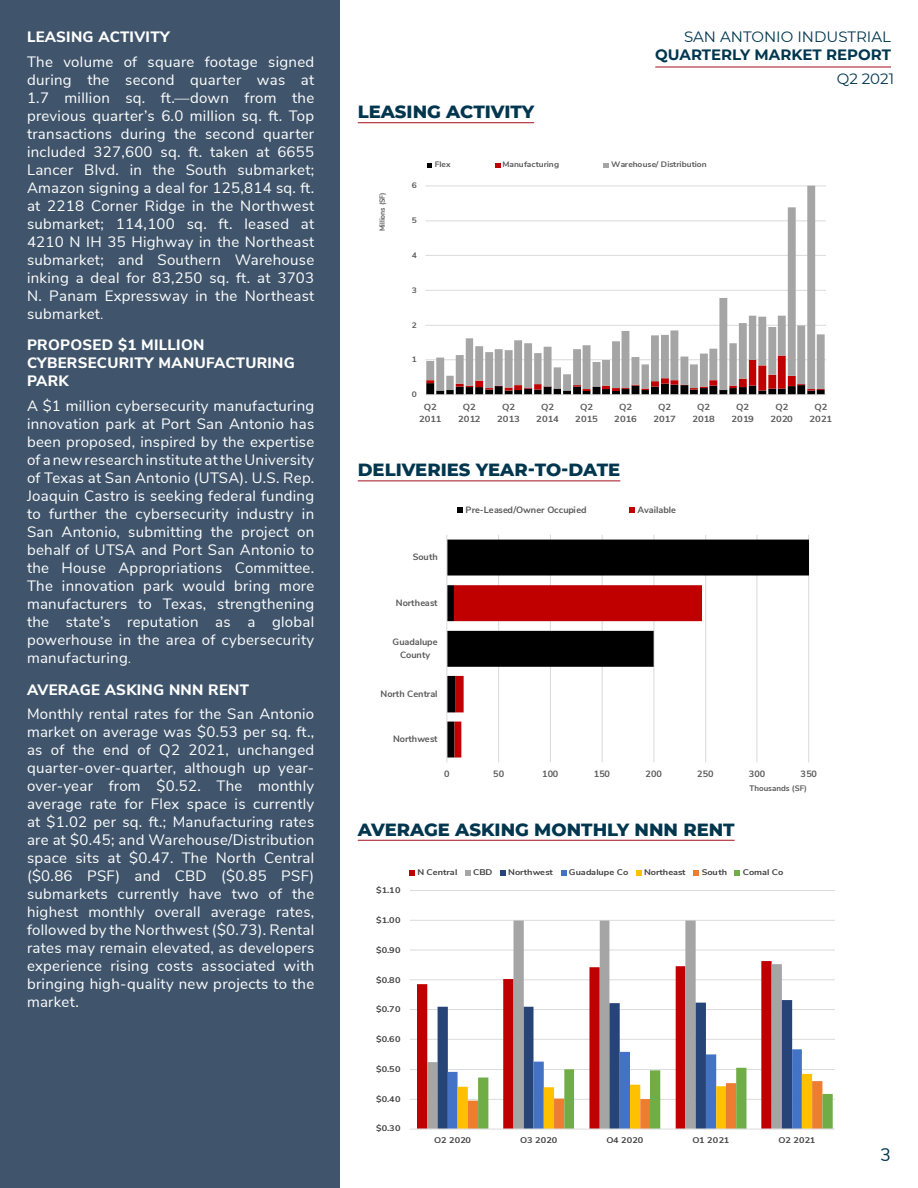
<style>
.page{position:relative;width:918px;height:1188px;background:#fff}
.page>*{position:absolute;margin:0;border:0;box-sizing:border-box;transform-origin:0 0}
.Paragraph_Style_1{font:800 18px "Montserrat";color:#01364f}
.Body_Headers{font:18px "Nunito Sans";color:#01364f}
.Body_White{font:15px/18px "Nunito Sans";letter-spacing:.02em;color:#fff;text-align:justify}
.Body_Headers-2{font:800 15px/18px "Nunito Sans";letter-spacing:.02em;color:#fff}
.U_-_Page_lines{font:700 15px/18px "Montserrat";color:#01364f;text-align:right}
.U_-_Page_lines-2{font:15px "Montserrat";letter-spacing:-.005em;color:#01364f}
.t1{font:700 9.15px/12.6px "Nunito Sans";color:#595959;text-align:center}
.t2{font:700 8.85px/11.9px "Nunito Sans";letter-spacing:.005em;color:#595959;text-align:center;scale:1.07 1}
.t3{font:700 8.25px "Nunito Sans";letter-spacing:.01em;color:#404040;scale:1.11 1}
.t4{font:700 7.95px "Nunito Sans";color:#595959;scale:1.07 1}
.t5{font:700 7.95px "Nunito Sans";color:#595959}
.t6{font:700 7.35px "Nunito Sans";color:#595959;scale:.94 1}
.s1{font-size:12px}
.s2{font-weight:400}
</style>
<div class="page">
<div style="left:0;top:0;width:340px;height:1188px;background:#40556c"></div>
<hr style="left:655px;top:66px;width:236px;height:2px;background:#ae2a37">
<hr style="left:358px;top:480px;width:262px;height:1px;background:#ae2a37">
<hr style="left:358px;top:840px;width:377px;height:1px;background:#ae2a37">
<hr style="left:358px;top:122px;width:176px;height:1px;background:#ae2a37">
<hr style="left:426px;top:360px;width:400px;height:1px;background:#d9d9d9">
<hr style="left:426px;top:325px;width:400px;height:1px;background:#d9d9d9">
<hr style="left:426px;top:290px;width:400px;height:1px;background:#d9d9d9">
<hr style="left:426px;top:255px;width:400px;height:1px;background:#d9d9d9">
<hr style="left:426px;top:221px;width:400px;height:1px;background:#d9d9d9">
<hr style="left:426px;top:186px;width:400px;height:1px;background:#d9d9d9">
<svg style="left:426px;top:391px;width:399px;height:3px"></svg>
<svg style="left:426px;top:186px;width:399px;height:205px"></svg>
<hr style="left:426px;top:394px;width:400px;height:1px;background:#d9d9d9">
<svg style="left:427px;top:163px;width:5px;height:4px"></svg>
<svg style="left:495px;top:163px;width:6px;height:4px"></svg>
<svg style="left:604px;top:163px;width:5px;height:4px"></svg>
<hr style="left:498px;top:535px;width:1px;height:227px;background:#d9d9d9">
<hr style="left:550px;top:535px;width:1px;height:227px;background:#d9d9d9">
<hr style="left:602px;top:535px;width:1px;height:227px;background:#d9d9d9">
<hr style="left:654px;top:535px;width:1px;height:227px;background:#d9d9d9">
<hr style="left:705px;top:535px;width:1px;height:227px;background:#d9d9d9">
<hr style="left:757px;top:535px;width:1px;height:227px;background:#d9d9d9">
<hr style="left:808px;top:535px;width:1px;height:227px;background:#d9d9d9">
<svg style="left:448px;top:540px;width:361px;height:218px"></svg>
<svg style="left:454px;top:585px;width:248px;height:173px"></svg>
<hr style="left:447px;top:535px;width:1px;height:227px;background:#d9d9d9">
<svg style="left:457px;top:508px;width:6px;height:5px"></svg>
<svg style="left:629px;top:508px;width:6px;height:5px"></svg>
<hr style="left:410px;top:1099px;width:425px;height:1px;background:#d9d9d9">
<hr style="left:410px;top:1069px;width:425px;height:1px;background:#d9d9d9">
<hr style="left:410px;top:1039px;width:425px;height:1px;background:#d9d9d9">
<hr style="left:410px;top:1009px;width:425px;height:1px;background:#d9d9d9">
<hr style="left:410px;top:980px;width:425px;height:1px;background:#d9d9d9">
<hr style="left:410px;top:950px;width:425px;height:1px;background:#d9d9d9">
<hr style="left:410px;top:920px;width:425px;height:1px;background:#d9d9d9">
<hr style="left:410px;top:890px;width:425px;height:1px;background:#d9d9d9">
<svg style="left:417px;top:979px;width:10px;height:150px"></svg>
<svg style="left:427px;top:921px;width:355px;height:208px"></svg>
<svg style="left:438px;top:1000px;width:354px;height:129px"></svg>
<svg style="left:448px;top:1049px;width:385px;height:80px"></svg>
<hr style="left:410px;top:1129px;width:425px;height:1px;background:#d9d9d9">
<svg style="left:409px;top:871px;width:6px;height:5px"></svg>
<svg style="left:465px;top:871px;width:6px;height:5px"></svg>
<svg style="left:500px;top:871px;width:6px;height:5px"></svg>
<svg style="left:561px;top:871px;width:6px;height:5px"></svg>
<svg style="left:636px;top:871px;width:5px;height:5px"></svg>
<svg style="left:693px;top:871px;width:6px;height:5px"></svg>
<svg style="left:734px;top:871px;width:6px;height:5px"></svg>
<p class="Body_Headers-2" style="left:27px;top:27px;width:144px">LEASING ACTIVITY</p>
<p class="Body_White" style="left:27px;top:52px;width:289px">The volume of square footage signed during the second quarter was at 1.7 million sq. ft.—down from the previous quarter’s 6.0 million sq. ft. Top transactions during the second quarter included 327,600 sq. ft. taken at 6655<br>Lancer Blvd. in the South submarket; Amazon signing a deal for 125,814 sq. ft. at 2218 Corner Ridge in the Northwest submarket; 114,100 sq. ft. leased at 4210 N IH 35 Highway in the Northeast submarket; and Southern Warehouse inking a deal for 83,250 sq. ft. at 3703<br>N. Panam Expressway in the Northeast submarket<span class="s1">.</span></p>
<p class="Body_Headers-2" style="left:27px;top:335px;width:269px">PROPOSED $1 MILLION<br>CYBERSECURITY MANUFACTURING<br>PARK</p>
<p class="Body_White" style="left:27px;top:396px;width:289px">A $1 million cybersecurity manufacturing innovation park at Port San Antonio has been proposed, inspired by the expertise of a new research institute at the University of Texas at San Antonio (UTSA). U.S. Rep.<br>Joaquin Castro is seeking federal funding to further the cybersecurity industry in San Antonio, submitting the project on behalf of UTSA and Port San Antonio to the House Appropriations Committee.<br>The innovation park would bring more manufacturers to Texas, strengthening the state’s reputation as a global powerhouse in the area of cybersecurity manufacturing<span class="s1">.</span></p>
<p class="Body_Headers-2" style="left:27px;top:680px;width:224px">AVERAGE ASKING NNN RENT</p>
<p class="Body_White" style="left:27px;top:704px;width:289px">Monthly rental rates for the San Antonio market on average was $0.53 per sq. ft., as of the end of Q2 2021, unchanged quarter-over-quarter, although up year&shy;over-year from $0.52. The monthly average rate for Flex space is currently at $1.02 per sq. ft.; Manufacturing rates are at $0.45; and Warehouse/Distribution space sits at $0.47. The North Central ($0.86 PSF) and CBD ($0.85 PSF) submarkets currently have two of the highest monthly overall average rates, followed by the Northwest ($0.73). Rental rates may remain elevated, as developers experience rising costs associated with bringing high-quality new projects to the market.</p>
<p class="Paragraph_Style_1" style="left:358px;top:99px;width:178px">LEASING ACTIVITY</p>
<p class="U_-_Page_lines" style="left:655px;top:26px;width:237px"><span class="s2">SAN ANTONIO INDUSTRIAL<br></span>QUARTERLY MARKET REPORT</p>
<p class="U_-_Page_lines-2" style="left:837px;top:68px;width:59px">Q2 2021</p>
<p class="t6" style="left:377px;top:231px;width:43px;rotate:-90deg">Millions (SF)</p>
<p class="t4" style="left:412px;top:180px;width:6px">6</p>
<p class="t4" style="left:412px;top:215px;width:6px">5</p>
<p class="t4" style="left:412px;top:249px;width:6px">4</p>
<p class="t4" style="left:412px;top:284px;width:6px">3</p>
<p class="t4" style="left:412px;top:319px;width:6px">2</p>
<p class="t4" style="left:412px;top:354px;width:6px">1</p>
<p class="t4" style="left:412px;top:388px;width:6px">0</p>
<p class="t4" style="left:435px;top:159px;width:16px">Flex</p>
<p class="t4" style="left:503px;top:159px;width:54px">Manufacturing</p>
<p class="t4" style="left:611px;top:159px;width:91px">Warehouse/ Distribution</p>
<p class="t2" style="left:419px;top:400px;width:23px">Q2<br>2011</p>
<p class="t2" style="left:458px;top:400px;width:23px">Q2<br>2012</p>
<p class="t2" style="left:497px;top:400px;width:23px">Q2<br>2013</p>
<p class="t2" style="left:536px;top:400px;width:23px">Q2<br>2014</p>
<p class="t2" style="left:575px;top:400px;width:23px">Q2<br>2015</p>
<p class="t2" style="left:614px;top:400px;width:23px">Q2<br>2016</p>
<p class="t2" style="left:653px;top:400px;width:23px">Q2<br>2017</p>
<p class="t2" style="left:692px;top:400px;width:23px">Q2<br>2018</p>
<p class="t2" style="left:731px;top:400px;width:23px">Q2<br>2019</p>
<p class="t2" style="left:770px;top:400px;width:23px">Q2<br>2020</p>
<p class="t2" style="left:810px;top:400px;width:23px">Q2<br>2021</p>
<p class="Paragraph_Style_1" style="left:358px;top:457px;width:264px">DELIVERIES YEAR-TO-DATE</p>
<p class="t1" style="left:413px;top:550px;width:27px">South</p>
<p class="t1" style="left:396px;top:596px;width:43px">Northeast</p>
<p class="t1" style="left:393px;top:635px;width:47px">Guadalupe<br>County</p>
<p class="t1" style="left:381px;top:687px;width:58px">North Central</p>
<p class="t1" style="left:393px;top:732px;width:46px">Northwest</p>
<p class="t1" style="left:466px;top:503px;width:122px">Pre-Leased/Owner Occupied</p>
<p class="t1" style="left:637px;top:503px;width:40px">Available</p>
<p class="t1" style="left:444px;top:767px;width:7px">0</p>
<p class="t1" style="left:493px;top:767px;width:13px">50</p>
<p class="t1" style="left:542px;top:767px;width:18px">100</p>
<p class="t1" style="left:594px;top:767px;width:18px">150</p>
<p class="t1" style="left:646px;top:767px;width:18px">200</p>
<p class="t1" style="left:697px;top:767px;width:18px">250</p>
<p class="t1" style="left:749px;top:767px;width:18px">300</p>
<p class="t1" style="left:801px;top:767px;width:18px">350</p>
<p class="Paragraph_Style_1" style="left:358px;top:816px;width:378px">AVERAGE ASKING MONTHLY NNN RENT</p>
<p class="t5" style="left:750px;top:782px;width:59px">Thousands (SF)</p>
<p class="t3" style="left:376px;top:884px;width:23px">$1.10</p>
<p class="t3" style="left:376px;top:914px;width:23px">$1.00</p>
<p class="t3" style="left:376px;top:944px;width:23px">$0.90</p>
<p class="t3" style="left:376px;top:974px;width:23px">$0.80</p>
<p class="t3" style="left:376px;top:1003px;width:23px">$0.70</p>
<p class="t3" style="left:376px;top:1033px;width:23px">$0.60</p>
<p class="t3" style="left:376px;top:1063px;width:23px">$0.50</p>
<p class="t3" style="left:376px;top:1093px;width:23px">$0.40</p>
<p class="t3" style="left:376px;top:1122px;width:23px">$0.30</p>
<p class="t3" style="left:417px;top:867px;width:38px">N Central</p>
<p class="t3" style="left:473px;top:867px;width:19px">CBD</p>
<p class="t3" style="left:508px;top:867px;width:42px">Northwest</p>
<p class="t3" style="left:569px;top:867px;width:55px">Guadalupe Co</p>
<p class="t3" style="left:644px;top:867px;width:39px">Northeast</p>
<p class="t3" style="left:702px;top:867px;width:24px">South</p>
<p class="t3" style="left:743px;top:867px;width:38px">Comal Co</p>
<p class="t3" style="left:434px;top:1134px;width:35px">Q2 2020</p>
<p class="t3" style="left:520px;top:1134px;width:35px">Q3 2020</p>
<p class="t3" style="left:606px;top:1134px;width:35px">Q4 2020</p>
<p class="t3" style="left:692px;top:1134px;width:35px">Q1 2021</p>
<p class="t3" style="left:779px;top:1134px;width:35px">Q2 2021</p>
<p class="Body_Headers" style="left:880px;top:1142px;width:12px">3</p>
</div>
